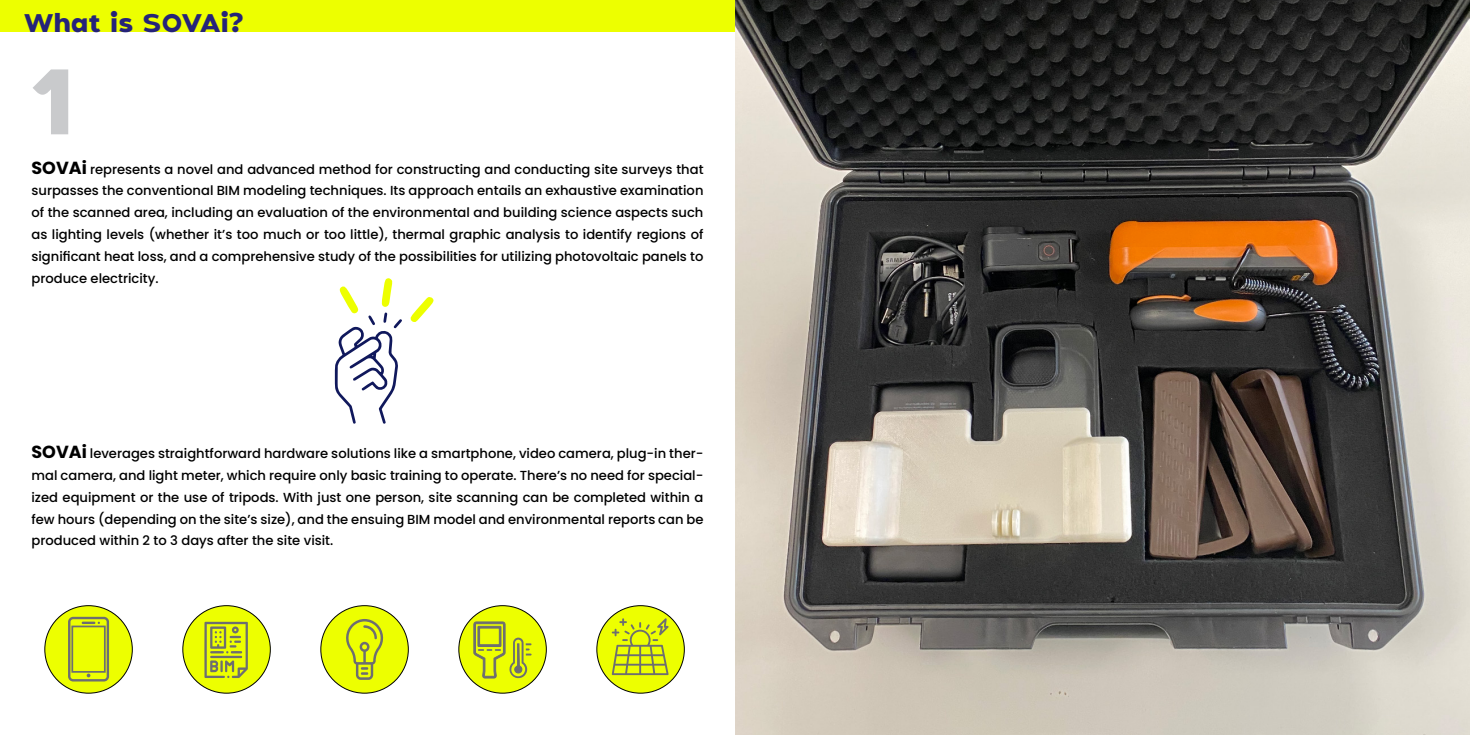
<style>
.page{position:relative;width:1470px;height:735px;background:#fff}
.page>*{position:absolute;margin:0;border:0;box-sizing:border-box;transform-origin:0 0}
.t1{font:900 90.12px "Holgada";color:#c9cacc}
.t2{font:900 24.85px "Holgada";letter-spacing:.02em;color:#252379}
.t3{font:500 13.12px/21.9px "Poppins";color:#000;text-align:justify}
.s1{font-weight:700;font-size:17.5px}
</style>
<div class="page">
<img style="left:735px;top:0;width:735px;height:735px">
<svg style="left:410px;top:297px;width:24px;height:25px"></svg>
<svg style="left:335px;top:278px;width:67px;height:146px"></svg>
<div style="left:183px;top:606px;width:87px;height:87px;background:#edff00;border-radius:50%"></div>
<svg style="left:204px;top:622px;width:44px;height:56px"></svg>
<div style="left:321px;top:606px;width:87px;height:87px;background:#edff00;border-radius:50%"></div>
<svg style="left:346px;top:619px;width:38px;height:61px"></svg>
<div style="left:459px;top:606px;width:87px;height:87px;background:#edff00;border-radius:50%"></div>
<svg style="left:473px;top:621px;width:59px;height:63px"></svg>
<div style="left:597px;top:606px;width:87px;height:87px;background:#edff00;border-radius:50%"></div>
<svg style="left:612px;top:618px;width:57px;height:57px"></svg>
<div style="left:45px;top:606px;width:87px;height:87px;background:#edff00;border-radius:50%"></div>
<svg style="left:68px;top:617px;width:41px;height:65px"></svg>
<div style="left:0;top:0;width:735px;height:32px;background:#edff00"></div>
<h2 class="t2" style="left:24px;top:5px;width:221px">What is SOVAi?</h2>
<h1 class="t1" style="left:32px;top:35px;width:45px">1</h1>
<p class="t3" style="left:32px;top:158px;width:674px"><span class="s1">SOVAi</span> represents a novel and advanced method for constructing and conducting site surveys that surpasses the conventional BIM modeling techniques. Its approach entails an exhaustive examination of the scanned area, including an evaluation of the environmental and building science aspects such as lighting levels (whether it’s too much or too little), thermal graphic analysis to identify regions of significant heat loss, and a comprehensive study of the possibilities for utilizing photovoltaic panels to produce electricity.</p>
<p class="t3" style="left:32px;top:442px;width:674px"><span class="s1">SOVAi</span> leverages straightforward hardware solutions like a smartphone, video camera, plug-in ther&shy;mal camera, and light meter, which require only basic training to operate. There’s no need for special&shy;ized equipment or the use of tripods. With just one person, site scanning can be completed within a few hours (depending on the site’s size), and the ensuing BIM model and environmental reports can be produced within 2 to 3 days after the site visit.</p>
</div>
